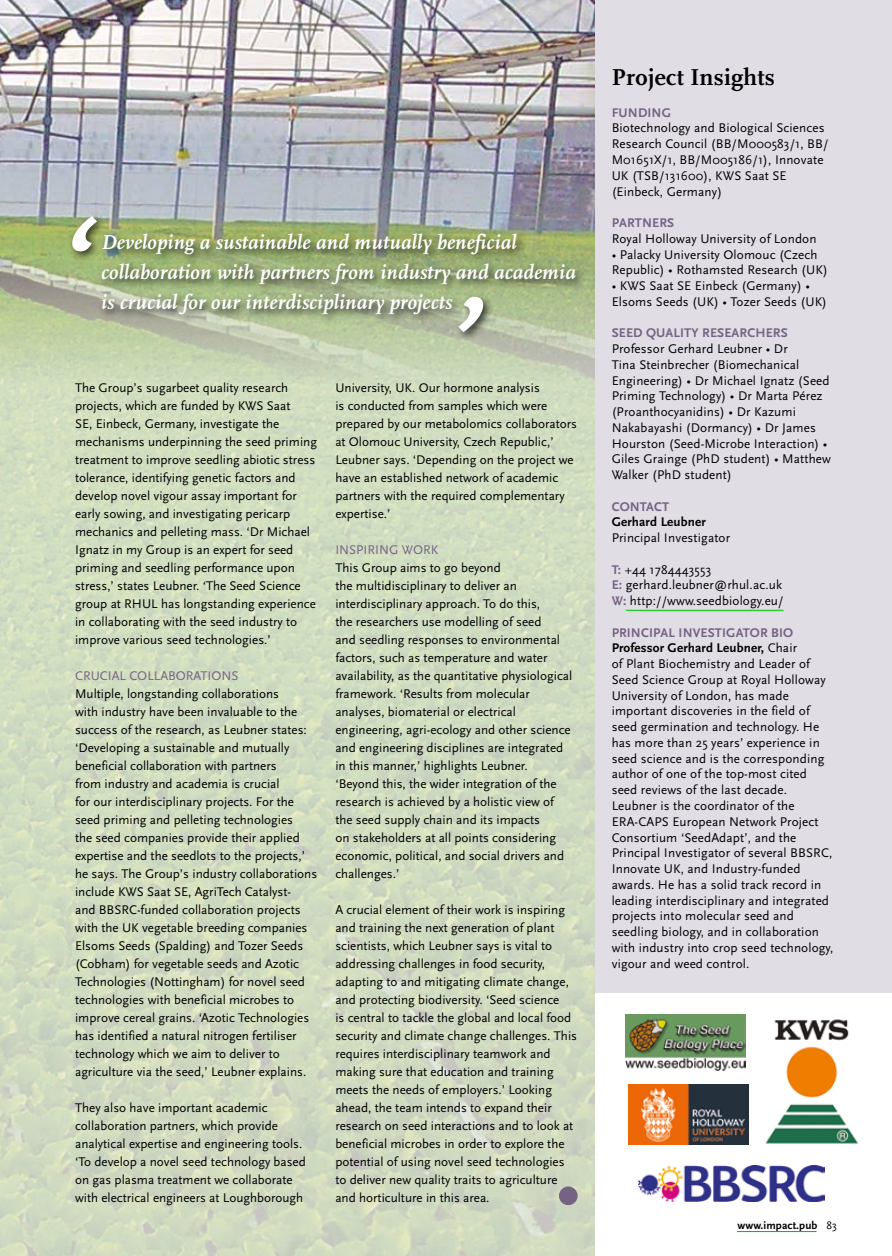
<style>
.page{position:relative;width:892px;height:1256px;background:#fff}
.page>*{position:absolute;margin:0;border:0;box-sizing:border-box;transform-origin:0 0}
.t1{font:700 24px "Scala";letter-spacing:.01em;color:#000}
.t2{font:italic 700 21px/30px "Scala";letter-spacing:.01em;color:#fff}
.t3{font:13.2px/18px "Scala Sans";color:#000}
.t4{font:13.2px/15.8px "Scala Sans";letter-spacing:.01em;color:#000}
.t5{font:700 13.2px "Scala Sans";letter-spacing:.01em;color:#756384}
.t6{font:13.2px "Scala Sans";color:#756384}
.t7{font:700 13.2px "Scala Sans";letter-spacing:.01em;color:#000}
.t8{font:700 11.25px "Scala Sans";letter-spacing:.01em;color:#000}
.s1{font-weight:700;color:#756384}
.s2{font-weight:700}
.s3{font-weight:400}
</style>
<div class="page">
<img style="left:0;top:0;width:595px;height:474px">
<div style="left:595px;top:0;width:296px;height:993px;background:#e1dde5"></div>
<div style="left:559px;top:1186px;width:18px;height:19px;background:#756384;border-radius:50%"></div>
<div style="left:67px;top:212px;width:519px;height:130px;background:#000;opacity:.75"></div>
<svg style="left:458px;top:297px;width:26px;height:35px"></svg>
<svg style="left:71px;top:216px;width:26px;height:35px"></svg>
<img style="left:638px;top:1165px;width:186px;height:37px">
<img style="left:628px;top:1084px;width:120px;height:60px">
<img style="left:625px;top:1014px;width:120px;height:56px">
<img style="left:765px;top:1019px;width:93px;height:125px">
<hr style="left:626px;top:610px;width:157px;height:1px;background:#00c800">
<hr style="left:736px;top:1231px;width:80px;height:1px;background:#00c800">
<h2 class="t2" style="left:101px;top:227px;width:476px">Developing a sustainable and mutually beneficial collaboration with partners from industry and academia is crucial for our interdisciplinary projects</h2>
<p class="t3" style="left:75px;top:378px;width:243px">The Group’s sugarbeet quality research projects, which are funded by KWS Saat<br>SE, Einbeck, Germany, investigate the mechanisms underpinning the seed priming treatment to improve seedling abiotic stress tolerance, identifying genetic factors and develop novel vigour assay important for early sowing, and investigating pericarp mechanics and pelleting mass. ‘Dr Michael Ignatz in my Group is an expert for seed priming and seedling performance upon stress,’ states Leubner. ‘The Seed Science group at RHUL has longstanding experience in collaborating with the seed industry to improve various seed technologies.’</p>
<p class="t6" style="left:75px;top:668px;width:165px">CRUCIAL COLLABORATIONS</p>
<p class="t3" style="left:75px;top:684px;width:244px">Multiple, longstanding collaborations<br>with industry have been invaluable to the success of the research, as Leubner states: ‘Developing a sustainable and mutually beneficial collaboration with partners<br>from industry and academia is crucial<br>for our interdisciplinary projects. For the seed priming and pelleting technologies<br>the seed companies provide their applied expertise and the seedlots to the projects,’ he says. The Group’s industry collaborations include KWS Saat SE, AgriTech Catalyst-<br>and BBSRC-funded collaboration projects with the UK vegetable breeding companies Elsoms Seeds (Spalding) and Tozer Seeds (Cobham) for vegetable seeds and Azotic Technologies (Nottingham) for novel seed technologies with beneficial microbes to improve cereal grains. ‘Azotic Technologies has identified a natural nitrogen fertiliser technology which we aim to deliver to agriculture via the seed,’ Leubner explains.</p>
<p class="t3" style="left:75px;top:1098px;width:232px">They also have important academic collaboration partners, which provide analytical expertise and engineering tools. ‘To develop a novel seed technology based on gas plasma treatment we collaborate with electrical engineers at Loughborough</p>
<p class="t3" style="left:335px;top:378px;width:243px">University, UK. Our hormone analysis<br>is conducted from samples which were prepared by our metabolomics collaborators at Olomouc University, Czech Republic,’ Leubner says. ‘Depending on the project we have an established network of academic partners with the required complementary expertise.’</p>
<p class="t6" style="left:335px;top:542px;width:104px">INSPIRING WORK</p>
<p class="t3" style="left:335px;top:558px;width:238px">This Group aims to go beyond<br>the multidisciplinary to deliver an interdisciplinary approach. To do this,<br>the researchers use modelling of seed<br>and seedling responses to environmental factors, such as temperature and water availability, as the quantitative physiological framework. ‘Results from molecular analyses, biomaterial or electrical engineering, agri-ecology and other science and engineering disciplines are integrated in this manner,’ highlights Leubner. ‘Beyond this, the wider integration of the research is achieved by a holistic view of the seed supply chain and its impacts<br>on stakeholders at all points considering economic, political, and social drivers and challenges.’</p>
<p class="t3" style="left:335px;top:900px;width:243px">A crucial element of their work is inspiring and training the next generation of plant scientists, which Leubner says is vital to addressing challenges in food security, adapting to and mitigating climate change, and protecting biodiversity. ‘Seed science<br>is central to tackle the global and local food security and climate change challenges. This requires interdisciplinary teamwork and making sure that education and training meets the needs of employers.’ Looking ahead, the team intends to expand their research on seed interactions and to look at beneficial microbes in order to explore the potential of using novel seed technologies to deliver new quality traits to agriculture and horticulture in this area.</p>
<h1 class="t1" style="left:611px;top:64px;width:165px">Project Insights</h1>
<p class="t5" style="left:611px;top:105px;width:61px">FUNDING</p>
<p class="t4" style="left:611px;top:121px;width:218px">Biotechnology and Biological Sciences<br>Research Council (BB/M000583/1, BB/<br>M01651X/1, BB/M005186/1), Innovate<br>UK (TSB/131600), KWS Saat SE (Einbeck, Germany)</p>
<p class="t5" style="left:611px;top:216px;width:64px">PARTNERS</p>
<p class="t4" style="left:611px;top:231px;width:206px">Royal Holloway University of London</p>
<p class="t4" style="left:611px;top:247px;width:218px">• Palacky University Olomouc (Czech<br>Republic) • Rothamsted Research (UK)</p>
<p class="t4" style="left:611px;top:278px;width:217px">• KWS Saat SE Einbeck (Germany) •<br>Elsoms Seeds (UK) • Tozer Seeds (UK)</p>
<p class="t5" style="left:611px;top:326px;width:177px">SEED QUALITY RESEARCHERS</p>
<p class="t4" style="left:611px;top:341px;width:221px">Professor Gerhard Leubner • Dr<br>Tina Steinbrecher (Biomechanical Engineering) • Dr Michael Ignatz (Seed Priming Technology) • Dr Marta Pérez (Proanthocyanidins) • Dr Kazumi Nakabayashi (Dormancy) • Dr James Hourston (Seed-Microbe Interaction) • Giles Grainge (PhD student) • Matthew Walker (PhD student)</p>
<p class="t5" style="left:611px;top:499px;width:59px">CONTACT</p>
<p class="t7" style="left:611px;top:515px;width:96px">Gerhard Leubner</p>
<p class="t4" style="left:611px;top:530px;width:120px">Principal Investigator</p>
<p class="t4" style="left:611px;top:562px;width:173px"><span class="s1">T:</span> +44 1784443553<br><span class="s1">E:</span> gerhard.leubner@rhul.ac.uk<br><span class="s1">W:</span> http://www.seedbiology.eu/</p>
<p class="t4" style="left:611px;top:625px;width:223px"><span class="s1">PRINCIPAL INVESTIGATOR BIO </span><span class="s2">Professor Gerhard Leubner,</span> Chair<br>of Plant Biochemistry and Leader of Seed Science Group at Royal Holloway University of London, has made important discoveries in the field of seed germination and technology. He has more than 25 years’ experience in seed science and is the corresponding author of one of the top-most cited seed reviews of the last decade.<br>Leubner is the coordinator of the ERA-CAPS European Network Project Consortium ‘SeedAdapt’, and the Principal Investigator of several BBSRC, Innovate UK, and Industry-funded awards. He has a solid track record in leading interdisciplinary and integrated projects into molecular seed and seedling biology, and in collaboration with industry into crop seed technology, vigour and weed control.</p>
<p class="t8" style="left:737px;top:1219px;width:101px">www.impact.pub <span class="s3">83</span></p>
</div>
